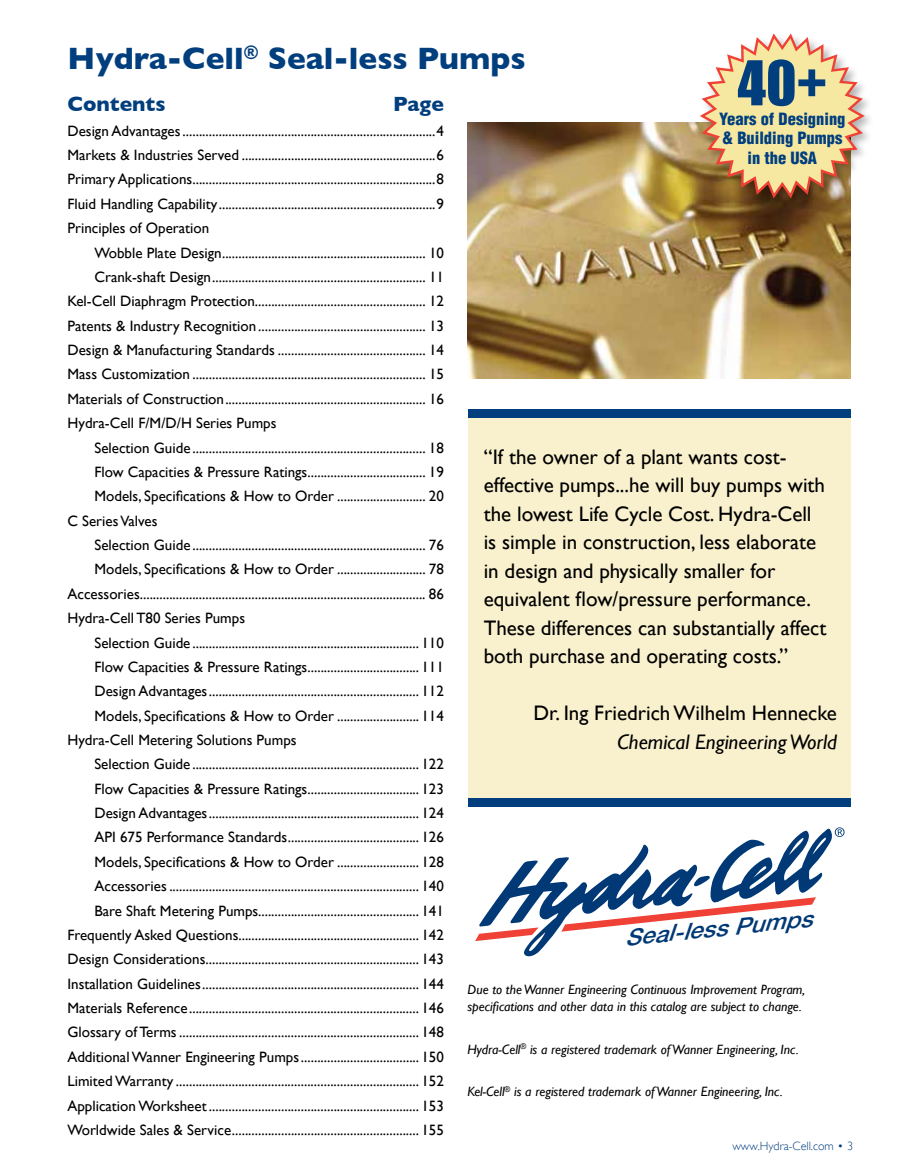
<style>
.page{position:relative;width:918px;height:1175px;background:#fff}
.page>*{position:absolute;margin:0;border:0;box-sizing:border-box;transform-origin:0 0}
.t1{font:57px "Impact";color:#003e7e}
.t2{font:700 31.5px "Gill Sans";color:#003e7e}
.t3{font:italic 500 22.65px "Helvetica Neue";color:#003976;scale:1.07 1}
.t4{font:21px/28.5px "Gill Sans";color:#000}
.t5{font:italic 21px "Gill Sans";color:#000}
.t6{font:700 21px "Gill Sans";color:#003e7e}
.t7{font:900 condensed 16.5px/19.5px "Helvetica";color:#003e7e;text-align:center}
.t8{font:15px/24.3px "Gill Sans";color:#000;text-align:justify}
.t9{font:italic 13.5px/16.5px "Gill Sans";color:#000}
.t10{font:300 12px "Gill Sans";color:#003e7e}
</style>
<div class="page">
<div style="left:468px;top:409px;width:382px;height:393px;background:#f9f1ce"></div>
<div style="left:468px;top:409px;width:382px;height:8px;background:#003e7e"></div>
<div style="left:468px;top:798px;width:382px;height:9px;background:#003e7e"></div>
<img style="left:468px;top:122px;width:383px;height:256px">
<div style="left:698px;top:32px;width:177px;height:176px;background:#000;opacity:.3"></div>
<svg style="left:697px;top:32px;width:170px;height:169px"></svg>
<svg style="left:475px;top:827px;width:370px;height:129px"></svg>
<h2 class="t2" style="left:68px;top:40px;width:460px">Hydra-Cell<sup>®</sup> Seal-less Pumps</h2>
<h3 class="t6" style="left:68px;top:92px;width:100px">Contents</h3>
<h3 class="t6" style="left:393px;top:92px;width:52px">Page</h3>
<p class="t8" style="left:67px;top:118px;width:378px">Design Advantages.............................................................................4<br>Markets &amp; Industries Served ...........................................................6<br>Primary Applications..........................................................................8<br>Fluid Handling Capability..................................................................9<br>Principles of Operation</p>
<p class="t8" style="left:94px;top:240px;width:351px">Wobble Plate Design.............................................................. 10</p>
<p class="t8" style="left:94px;top:264px;width:351px">Crank-shaft Design................................................................. 11</p>
<p class="t8" style="left:67px;top:289px;width:378px">Kel-Cell Diaphragm Protection.................................................... 12</p>
<p class="t8" style="left:67px;top:313px;width:378px">Patents &amp; Industry Recognition ................................................... 13</p>
<p class="t8" style="left:67px;top:338px;width:378px">Design &amp; Manufacturing Standards ............................................. 14</p>
<p class="t8" style="left:67px;top:362px;width:378px">Mass Customization ....................................................................... 15</p>
<p class="t8" style="left:67px;top:386px;width:378px">Materials of Construction............................................................. 16</p>
<p class="t8" style="left:67px;top:411px;width:211px">Hydra-Cell F/M/D/H Series Pumps</p>
<p class="t8" style="left:94px;top:435px;width:351px">Selection Guide ....................................................................... 18</p>
<p class="t8" style="left:94px;top:459px;width:351px">Flow Capacities &amp; Pressure Ratings.................................... 19</p>
<p class="t8" style="left:94px;top:484px;width:351px">Models, Specifications &amp; How to Order ........................... 20</p>
<p class="t8" style="left:67px;top:508px;width:92px">C Series Valves</p>
<p class="t8" style="left:94px;top:532px;width:351px">Selection Guide ....................................................................... 76</p>
<p class="t8" style="left:94px;top:557px;width:351px">Models, Specifications &amp; How to Order ........................... 78</p>
<p class="t8" style="left:67px;top:581px;width:378px">Accessories....................................................................................... 86</p>
<p class="t8" style="left:67px;top:606px;width:179px">Hydra-Cell T80 Series Pumps</p>
<p class="t8" style="left:94px;top:630px;width:351px">Selection Guide ..................................................................... 110</p>
<p class="t8" style="left:94px;top:654px;width:351px">Flow Capacities &amp; Pressure Ratings.................................. 111</p>
<p class="t8" style="left:94px;top:679px;width:351px">Design Advantages................................................................ 112</p>
<p class="t8" style="left:94px;top:703px;width:351px">Models, Specifications &amp; How to Order ......................... 114</p>
<p class="t8" style="left:67px;top:727px;width:231px">Hydra-Cell Metering Solutions Pumps</p>
<p class="t8" style="left:94px;top:752px;width:351px">Selection Guide ..................................................................... 122</p>
<p class="t8" style="left:94px;top:776px;width:351px">Flow Capacities &amp; Pressure Ratings.................................. 123</p>
<p class="t8" style="left:94px;top:800px;width:351px">Design Advantages................................................................ 124</p>
<p class="t8" style="left:94px;top:825px;width:351px">API 675 Performance Standards........................................ 126</p>
<p class="t8" style="left:94px;top:849px;width:351px">Models, Specifications &amp; How to Order ......................... 128</p>
<p class="t8" style="left:94px;top:873px;width:351px">Accessories ............................................................................ 140</p>
<p class="t8" style="left:94px;top:898px;width:351px">Bare Shaft Metering Pumps................................................. 141</p>
<p class="t8" style="left:67px;top:922px;width:378px">Frequently Asked Questions....................................................... 142</p>
<p class="t8" style="left:67px;top:947px;width:378px">Design Considerations................................................................. 143</p>
<p class="t8" style="left:67px;top:971px;width:378px">Installation Guidelines.................................................................. 144</p>
<p class="t8" style="left:67px;top:995px;width:378px">Materials Reference...................................................................... 146</p>
<p class="t8" style="left:67px;top:1020px;width:378px">Glossary of Terms ......................................................................... 148</p>
<p class="t8" style="left:67px;top:1044px;width:378px">Additional Wanner Engineering Pumps.................................... 150</p>
<p class="t8" style="left:67px;top:1068px;width:378px">Limited Warranty .......................................................................... 152</p>
<p class="t8" style="left:67px;top:1093px;width:378px">Application Worksheet................................................................ 153</p>
<p class="t8" style="left:67px;top:1117px;width:378px">Worldwide Sales &amp; Service......................................................... 155</p>
<h1 class="t1" style="left:738px;top:48px;width:91px">40+</h1>
<p class="t7" style="left:719px;top:109px;width:128px">Years of Designing &amp; Building Pumps in the USA</p>
<p class="t4" style="left:484px;top:442px;width:344px">“If the owner of a plant wants cost&shy;effective pumps...he will buy pumps with the lowest Life Cycle Cost. Hydra-Cell is simple in construction, less elaborate in design and physically smaller for equivalent flow/pressure performance.<br>These differences can substantially affect both purchase and operating costs.”</p>
<h3 class="t4" style="left:533px;top:699px;width:305px">Dr. Ing Friedrich Wilhelm Hennecke</h3>
<h3 class="t5" style="left:617px;top:730px;width:221px">Chemical Engineering World</h3>
<h3 class="t3" style="left:623px;top:924px;width:177px;rotate:-6deg">Seal-less Pumps</h3>
<p class="t9" style="left:468px;top:981px;width:339px">Due to the Wanner Engineering Continuous Improvement Program, specifications and other data in this catalog are subject to change.</p>
<p class="t9" style="left:468px;top:1040px;width:333px">Hydra-Cell<sup>®</sup> is a registered trademark of Wanner Engineering, Inc.</p>
<p class="t9" style="left:468px;top:1083px;width:317px">Kel-Cell<sup>®</sup> is a registered trademark of Wanner Engineering, Inc.</p>
<p class="t10" style="left:732px;top:1138px;width:122px">www.Hydra-Cell.com • 3</p>
</div>
